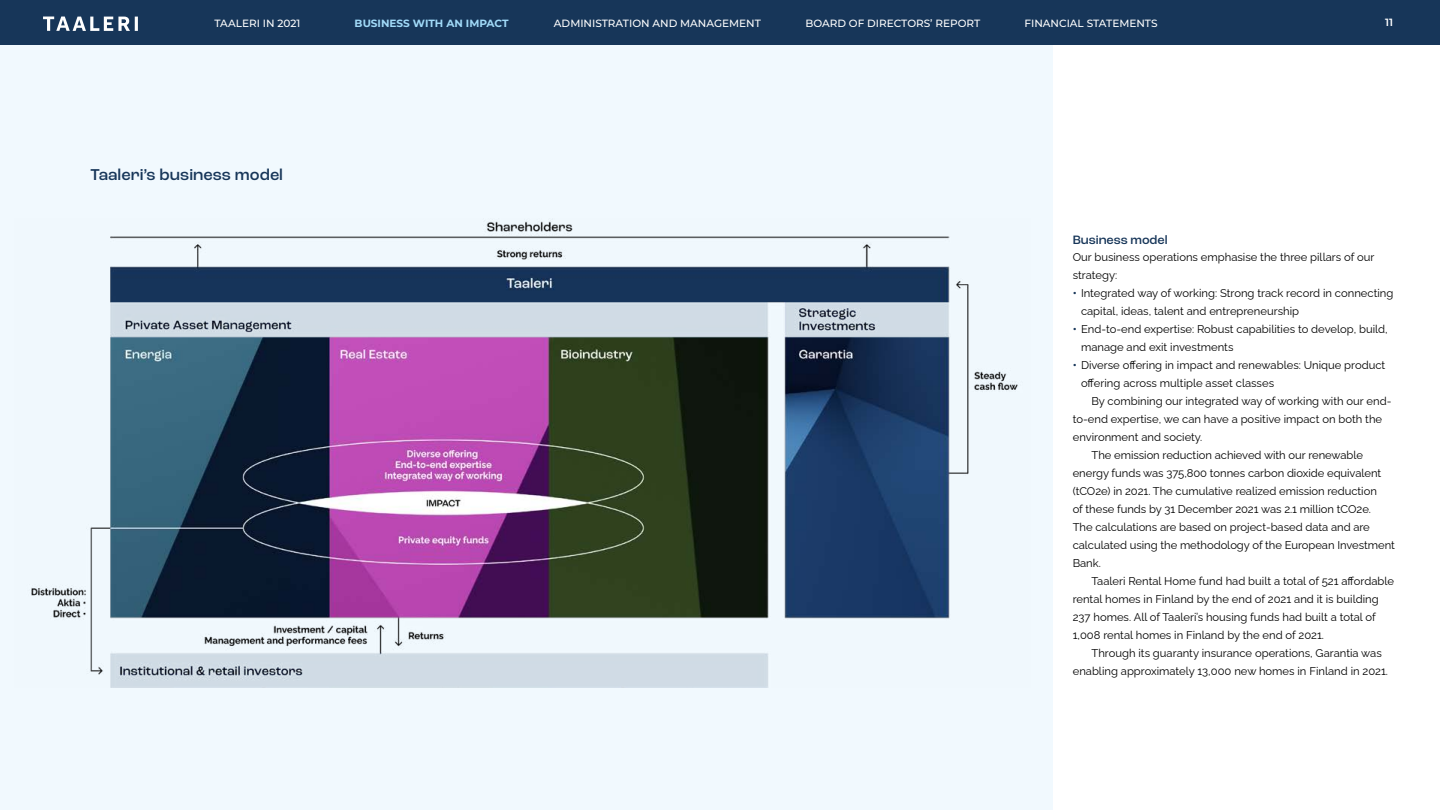
<style>
.page{position:relative;width:1440px;height:810px;background:#fff}
.page>*{position:absolute;margin:0;border:0;box-sizing:border-box;transform-origin:0 0}
.t1{font:500 16.5px "Roc Grotesk";color:#173659}
.t2{font:500 12.75px "Roc Grotesk";letter-spacing:-.005em;color:#173659}
.leipis{font:11.25px/18px "Raleway";color:#000}
.leipis_ekakpl_FI{font:11.25px/18px "Raleway";color:#000}
.t3{font:500 10.5px "Montserrat";color:#fff}
.t4{font:700 10.5px "Montserrat";color:#a1daf8}
.t5{font:600 10.5px "Montserrat";color:#fff}
.s1{font-weight:700;color:#173659}
</style>
<div class="page">
<div style="left:0;top:44px;width:1053px;height:766px;background:#f1f9fe"></div>
<img style="left:31px;top:221px;width:987px;height:466px">
<div style="left:0;top:0;width:1440px;height:45px;background:#173659"></div>
<svg style="left:43px;top:17px;width:95px;height:14px"></svg>
<p class="t3" style="left:214px;top:16px;width:87px">TAALERI IN 2021</p>
<p class="t4" style="left:355px;top:16px;width:156px">BUSINESS WITH AN IMPACT</p>
<p class="t3" style="left:554px;top:16px;width:208px">ADMINISTRATION AND MANAGEMENT</p>
<p class="t3" style="left:805px;top:16px;width:176px">BOARD OF DIRECTORS’ REPORT</p>
<p class="t3" style="left:1024px;top:16px;width:135px">FINANCIAL STATEMENTS</p>
<p class="t5" style="left:1385px;top:15px;width:10px">11</p>
<h2 class="t1" style="left:90px;top:164px;width:194px">Taaleri’s business model</h2>
<h3 class="t2" style="left:1073px;top:232px;width:96px">Business model</h3>
<p class="leipis_ekakpl_FI" style="left:1073px;top:247px;width:303px">Our business operations emphasise the three pillars of our strategy:</p>
<p class="leipis" style="left:1081px;top:283px;width:314px;text-indent:-8px"><span class="s1">•</span> Integrated way of working: Strong track record in connecting capital, ideas, talent and entrepreneurship</p>
<p class="leipis" style="left:1081px;top:319px;width:308px;text-indent:-8px"><span class="s1">•</span> End-to-end expertise: Robust capabilities to develop, build, manage and exit investments</p>
<p class="leipis" style="left:1081px;top:355px;width:306px;text-indent:-8px"><span class="s1">•</span> Diverse offering in impact and renewables: Unique product offering across multiple asset classes</p>
<p class="leipis" style="left:1073px;top:391px;width:320px;text-indent:19px">By combining our integrated way of working with our end&shy;to-end expertise, we can have a positive impact on both the environment and society.</p>
<p class="leipis" style="left:1073px;top:445px;width:324px;text-indent:19px">The emission reduction achieved with our renewable energy funds was 375,800 tonnes carbon dioxide equivalent (tCO2e) in 2021. The cumulative realized emission reduction<br>of these funds by 31 December 2021 was 2.1 million tCO2e.<br>The calculations are based on project-based data and are calculated using the methodology of the European Investment Bank.</p>
<p class="leipis" style="left:1073px;top:571px;width:323px;text-indent:19px">Taaleri Rental Home fund had built a total of 521 affordable rental homes in Finland by the end of 2021 and it is building 237 homes. All of Taaleri’s housing funds had built a total of 1,008 rental homes in Finland by the end of 2021.</p>
<p class="leipis" style="left:1073px;top:643px;width:317px;text-indent:19px">Through its guaranty insurance operations, Garantia was enabling approximately 13,000 new homes in Finland in 2021.</p>
</div>
